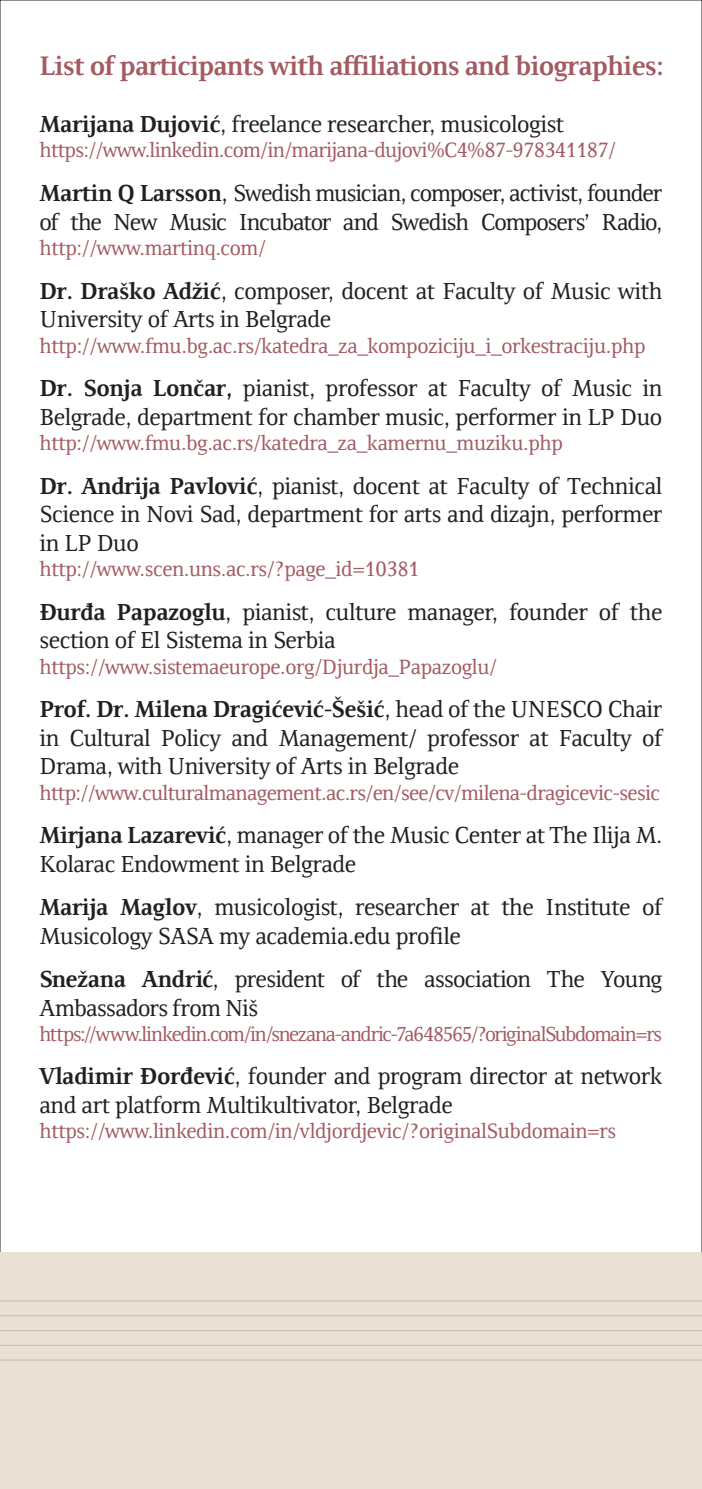
<style>
.page{position:relative;width:702px;height:1489px;background:#fff}
.page>*{position:absolute;margin:0;border:0;box-sizing:border-box;transform-origin:0 0}
.t1{font:700 27.5px "Resavska BG";letter-spacing:-.035em;color:#a35b62}
.t2{font:23.75px/28.5px "Resavska BG";letter-spacing:-.02em;color:#231f20}
.t3{font:23.75px/28.5px "Resavska BG";letter-spacing:-.045em;color:#231f20}
.t4{font:21.25px "Resavska BG";letter-spacing:-.02em;color:#a35b62}
.t5{font:20.75px "Resavska BG";letter-spacing:-.06em;color:#a35b62}
.s1{font-weight:700}
</style>
<div class="page">
<div style="left:0;top:1252px;width:702px;height:236px;background:#e9e2d4"></div>
<hr style="left:0;top:1300px;width:702px;height:1px;background:#a1806d">
<hr style="left:0;top:1315px;width:702px;height:1px;background:#a1806d">
<hr style="left:0;top:1329px;width:702px;height:1px;background:#a1806d">
<hr style="left:0;top:1344px;width:702px;height:1px;background:#a1806d">
<hr style="left:0;top:1359px;width:702px;height:1px;background:#a1806d">
<p class="t1" style="left:40px;top:50px;width:626px">List of participants with affiliations and biographies:</p>
<p class="t2" style="left:40px;top:110px;width:526px"><span class="s1">Marijana Dujović</span>, freelance researcher, musicologist</p>
<p class="t4" style="left:40px;top:138px;width:578px">https://www.linkedin.com/in/marijana-dujovi%C4%87-978341187/</p>
<p class="t3" style="left:40px;top:179px;width:624px"><span class="s1">Martin Q Larsson</span>, Swedish musician, composer, activist, founder of the New Music Incubator and Swedish Composers’ Radio,</p>
<p class="t4" style="left:40px;top:236px;width:228px">http://www.martinq.com/</p>
<p class="t2" style="left:40px;top:276px;width:624px"><span class="s1">Dr. Draško Adžić</span>, composer, docent at Faculty of Music with<br>University of Arts in Belgrade</p>
<p class="t4" style="left:40px;top:333px;width:607px">http://www.fmu.bg.ac.rs/katedra_za_kompoziciju_i_orkestraciju.php</p>
<p class="t2" style="left:40px;top:374px;width:624px"><span class="s1">Dr. Sonja Lončar,</span> pianist, professor at Faculty of Music in<br>Belgrade, department for chamber music, performer in LP Duo</p>
<p class="t4" style="left:40px;top:431px;width:525px">http://www.fmu.bg.ac.rs/katedra_za_kamernu_muziku.php</p>
<p class="t2" style="left:40px;top:471px;width:624px;text-align:justify"><span class="s1">Dr. Andrija Pavlović</span>, pianist, docent at Faculty of Technical Science in Novi Sad, department for arts and dizajn, performer in LP Duo</p>
<p class="t4" style="left:40px;top:557px;width:381px">http://www.scen.uns.ac.rs/?page_id=10381</p>
<p class="t2" style="left:40px;top:597px;width:624px"><span class="s1">Đurđa Papazoglu</span>, pianist, culture manager, founder of the section of El Sistema in Serbia</p>
<p class="t4" style="left:40px;top:654px;width:459px">https://www.sistemaeurope.org/Djurdja_Papazoglu/</p>
<p class="t2" style="left:40px;top:695px;width:624px;text-align:justify"><span class="s1">Prof. Dr. Milena Dragićević-Šešić</span>, head of the UNESCO Chair in Cultural Policy and Management/ professor at Faculty of Drama, with University of Arts in Belgrade</p>
<p class="t4" style="left:40px;top:780px;width:622px">http://www.culturalmanagement.ac.rs/en/see/cv/milena-dragicevic-sesic</p>
<p class="t2" style="left:40px;top:821px;width:624px"><span class="s1">Mirjana Lazarević</span>, manager of the Music Center at The Ilija M.<br>Kolarac Endowment in Belgrade</p>
<p class="t2" style="left:40px;top:893px;width:624px"><span class="s1">Marija Maglov</span>, musicologist, researcher at the Institute of<br>Musicology SASA my academia.edu profile</p>
<p class="t2" style="left:40px;top:965px;width:624px"><span class="s1">Snežana Andrić</span>, president of the association The Young<br>Ambassadors from Niš</p>
<p class="t5" style="left:40px;top:1022px;width:624px">https://www.linkedin.com/in/snezana-andric-7a648565/?originalSubdomain=rs</p>
<p class="t2" style="left:40px;top:1062px;width:624px"><span class="s1">Vladimir Đorđević</span>, founder and program director at network and art platform Multikultivator, Belgrade</p>
<p class="t4" style="left:40px;top:1119px;width:578px">https://www.linkedin.com/in/vldjordjevic/?originalSubdomain=rs</p>
</div>
